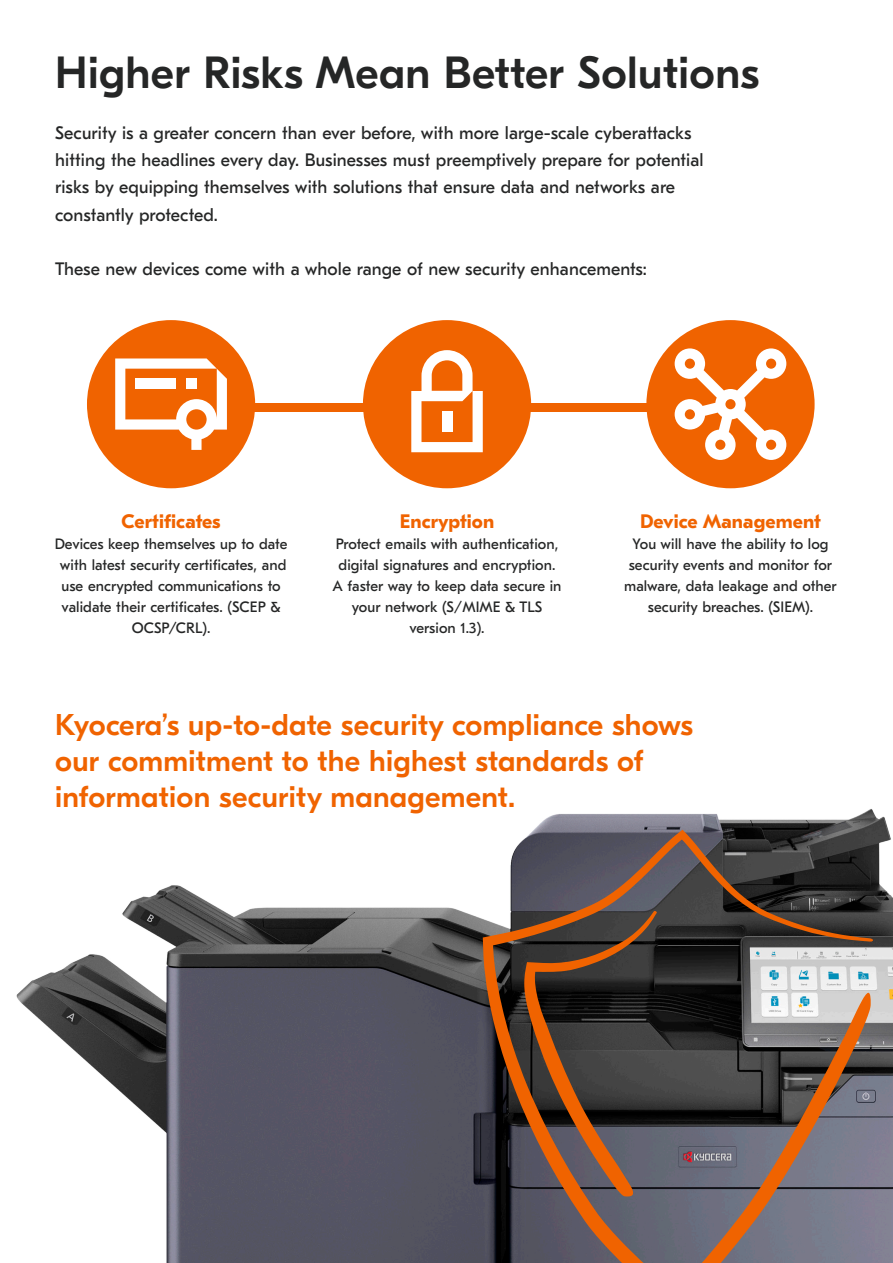
<style>
.page{position:relative;width:893px;height:1263px;background:#fff}
.page>*{position:absolute;margin:0;border:0;box-sizing:border-box;transform-origin:0 0}
.t1{font:500 45px "GT Eesti Pro Display";letter-spacing:.01em;color:#252626}
.t2{font:500 30px/36px "GT Eesti Pro Display";letter-spacing:.01em;color:#f06300}
.t3{font:700 19.5px "GT Eesti Pro Text";letter-spacing:.005em;color:#f06300}
.t4{font:18px/27px "GT Eesti Pro Text";letter-spacing:.005em;color:#252626}
.t5{font:15px/21px "GT Eesti Pro Text";letter-spacing:.005em;color:#252626;text-align:center}
</style>
<div class="page">
<div style="left:214px;top:403px;width:469px;height:9px;background:#f06300"></div>
<img style="left:16px;top:809px;width:877px;height:454px">
<div style="left:87px;top:320px;width:168px;height:168px;background:#f06300;border-radius:50%"></div>
<div style="left:363px;top:320px;width:168px;height:168px;background:#f06300;border-radius:50%"></div>
<div style="left:646px;top:320px;width:169px;height:168px;background:#f06300;border-radius:50%"></div>
<svg style="left:675px;top:348px;width:111px;height:112px"></svg>
<svg style="left:411px;top:350px;width:72px;height:102px"></svg>
<div style="left:442px;top:411px;width:10px;height:21px;background:#fff"></div>
<svg style="left:115px;top:358px;width:112px;height:92px"></svg>
<div style="left:136px;top:379px;width:40px;height:10px;background:#fff"></div>
<div style="left:186px;top:379px;width:10px;height:10px;background:#fff"></div>
<svg style="left:483px;top:830px;width:391px;height:433px;background:#655b5a"></svg>
<svg style="left:524px;top:911px;width:133px;height:285px;background:#594132"></svg>
<p class="t1" style="left:55px;top:48px;width:706px">Higher Risks Mean Better Solutions</p>
<p class="t4" style="left:55px;top:120px;width:650px">Security is a greater concern than ever before, with more large-scale cyberattacks hitting the headlines every day. Businesses must preemptively prepare for potential risks by equipping themselves with solutions that ensure data and networks are constantly protected.</p>
<p class="t4" style="left:55px;top:255px;width:593px">These new devices come with a whole range of new security enhancements:</p>
<p class="t3" style="left:122px;top:510px;width:101px">Certificates</p>
<p class="t5" style="left:55px;top:533px;width:234px">Devices keep themselves up to date</p>
<p class="t5" style="left:60px;top:554px;width:228px">with latest security certificates, and</p>
<p class="t5" style="left:61px;top:575px;width:221px">use encrypted communications to</p>
<p class="t5" style="left:62px;top:596px;width:220px">validate their certificates. (SCEP &amp;</p>
<p class="t5" style="left:132px;top:617px;width:80px">OCSP/CRL).</p>
<p class="t3" style="left:400px;top:510px;width:96px">Encryption</p>
<p class="t5" style="left:336px;top:533px;width:224px;text-align:left">Protect emails with authentication, digital signatures and encryption.</p>
<p class="t5" style="left:333px;top:575px;width:230px">A faster way to keep data secure in your network (S/MIME &amp; TLS</p>
<p class="t5" style="left:409px;top:617px;width:77px">version 1.3).</p>
<p class="t3" style="left:640px;top:510px;width:182px">Device Management</p>
<p class="t5" style="left:624px;top:533px;width:214px">You will have the ability to log security events and monitor for malware, data leakage and other security breaches. (SIEM).</p>
<p class="t2" style="left:55px;top:707px;width:639px">Kyocera’s up-to-date security compliance shows our commitment to the highest standards of information security management.</p>
</div>
